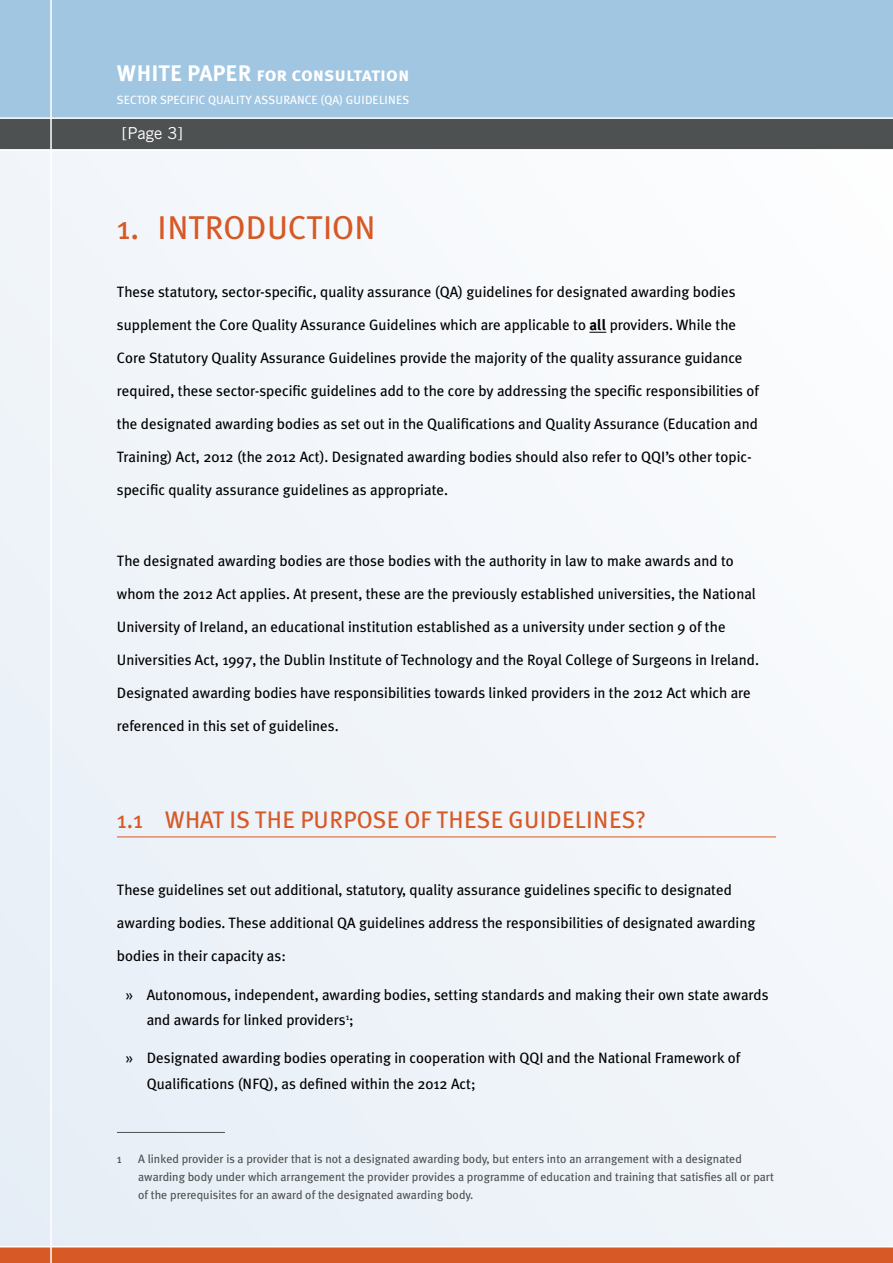
<style>
.page{position:relative;width:893px;height:1263px;background:#fff}
.page>*{position:absolute;margin:0;border:0;box-sizing:border-box;transform-origin:0 0}
.t1{font:33px "Meta Plus";color:#d65926}
.t2{font:24px "Meta Plus";letter-spacing:.01em;color:#d65926}
.t3{font:19.5px "Meta Plus Bold Caps";color:#fff}
.t4{font:16.5px "Trade Gothic";color:#fff}
.t5{font:15px/25.5px "Meta Plus";color:#000}
.t6{font:12px/18px "Meta Plus";color:#4e5151}
.t7{font:12px "Meta Plus";letter-spacing:.005em;color:#fff}
.s1{font-size:22.5px}
.s2{font-weight:700}
</style>
<div class="page">
<div style="left:0;top:133px;width:893px;height:1130px;background:#f1f5fa"></div>
<div style="left:0;top:0;width:893px;height:128px;background:#a0c6e2"></div>
<svg style="left:0;top:117px;width:893px;height:34px"></svg>
<svg style="left:0;top:1246px;width:893px;height:17px"></svg>
<hr style="left:50px;top:0;width:2px;height:1263px;background:#fff">
<svg style="left:589px;top:332px;width:17px;height:1px"></svg>
<hr style="left:117px;top:837px;width:659px;height:1px;background:#d65926">
<hr style="left:117px;top:1132px;width:108px;height:1px;background:#4e5151">
<h3 class="t3" style="left:117px;top:63px;width:294px"><span class="s1">WHITE PAPER</span> for consultation</h3>
<p class="t7" style="left:117px;top:93px;width:294px">SECTOR SPECIFIC QUALITY ASSURANCE (QA) GUIDELINES</p>
<p class="t4" style="left:122px;top:124px;width:62px">[Page 3]</p>
<h1 class="t1" style="left:117px;top:208px;width:260px">1. INTRODUCTION</h1>
<p class="t5" style="left:117px;top:279px;width:620px">These statutory, sector-specific, quality assurance (QA) guidelines for designated awarding bodies</p>
<p class="t5" style="left:117px;top:312px;width:621px">supplement the Core Quality Assurance Guidelines which are applicable to <span class="s2">all</span> providers. While the</p>
<p class="t5" style="left:117px;top:345px;width:627px">Core Statutory Quality Assurance Guidelines provide the majority of the quality assurance guidance</p>
<p class="t5" style="left:117px;top:378px;width:644px">required, these sector-specific guidelines add to the core by addressing the specific responsibilities of</p>
<p class="t5" style="left:117px;top:411px;width:642px">the designated awarding bodies as set out in the Qualifications and Quality Assurance (Education and</p>
<p class="t5" style="left:117px;top:444px;width:636px">Training) Act, 2012 (the 2012 Act). Designated awarding bodies should also refer to QQI’s other topic-</p>
<p class="t5" style="left:117px;top:477px;width:333px">specific quality assurance guidelines as appropriate.</p>
<p class="t5" style="left:117px;top:548px;width:619px">The designated awarding bodies are those bodies with the authority in law to make awards and to</p>
<p class="t5" style="left:117px;top:581px;width:640px">whom the 2012 Act applies. At present, these are the previously established universities, the National</p>
<p class="t5" style="left:117px;top:614px;width:610px">University of Ireland, an educational institution established as a university under section 9 of the</p>
<p class="t5" style="left:117px;top:647px;width:644px">Universities Act, 1997, the Dublin Institute of Technology and the Royal College of Surgeons in Ireland.</p>
<p class="t5" style="left:117px;top:680px;width:635px">Designated awarding bodies have responsibilities towards linked providers in the 2012 Act which are</p>
<p class="t5" style="left:117px;top:713px;width:223px">referenced in this set of guidelines.</p>
<h2 class="t2" style="left:117px;top:806px;width:531px">1.1 WHAT IS THE PURPOSE OF THESE GUIDELINES?</h2>
<p class="t5" style="left:117px;top:877px;width:616px">These guidelines set out additional, statutory, quality assurance guidelines specific to designated</p>
<p class="t5" style="left:117px;top:910px;width:640px">awarding bodies. These additional QA guidelines address the responsibilities of designated awarding</p>
<p class="t5" style="left:117px;top:943px;width:170px">bodies in their capacity as:</p>
<p class="t5" style="left:147px;top:981px;width:623px;text-indent:-21px">» Autonomous, independent, awarding bodies, setting standards and making their own state awards and awards for linked providers<sup>1</sup>;</p>
<p class="t5" style="left:147px;top:1045px;width:595px;text-indent:-21px">» Designated awarding bodies operating in cooperation with QQI and the National Framework of<br>Qualifications (NFQ), as defined within the 2012 Act;</p>
<p class="t6" style="left:117px;top:1150px;width:6px">1</p>
<p class="t6" style="left:138px;top:1150px;width:637px">A linked provider is a provider that is not a designated awarding body, but enters into an arrangement with a designated awarding body under which arrangement the provider provides a programme of education and training that satisfies all or part of the prerequisites for an award of the designated awarding body.</p>
</div>
